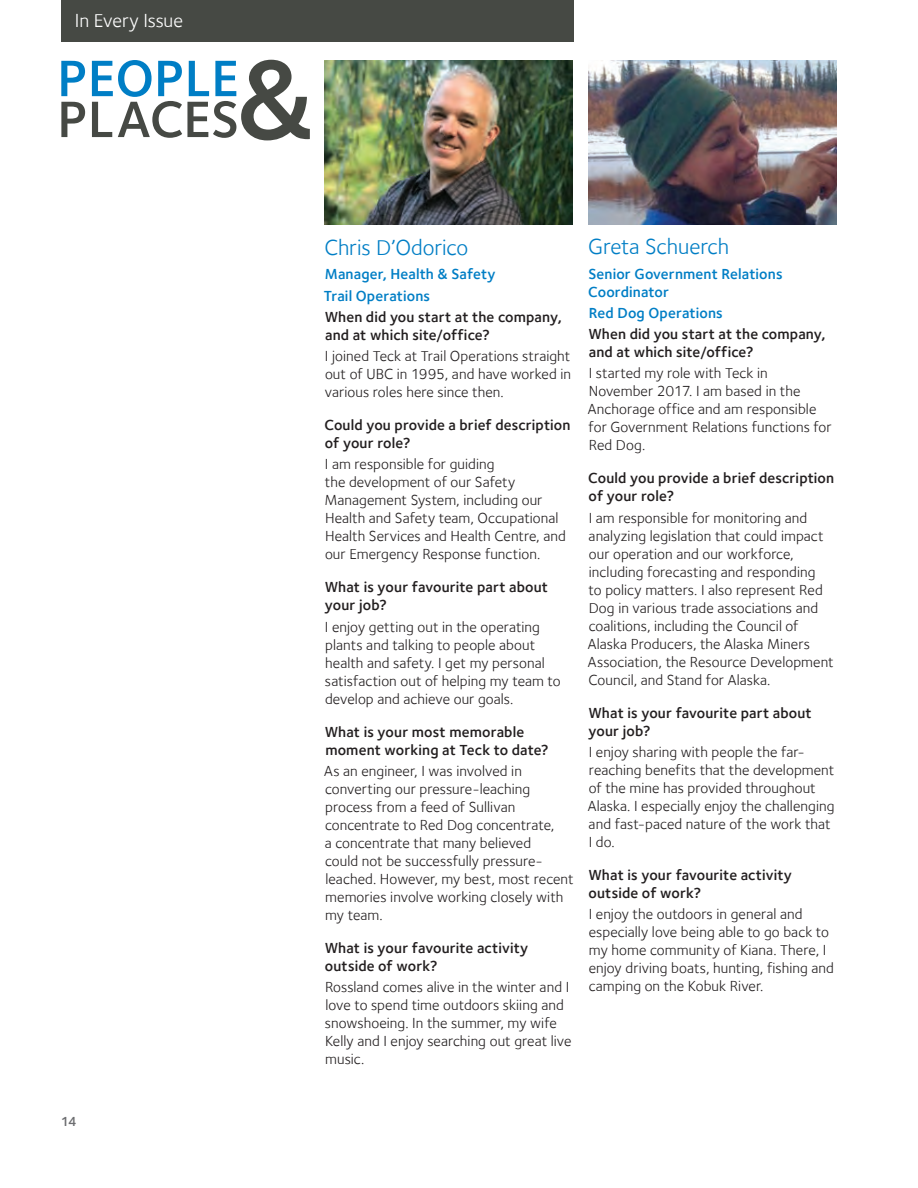
<style>
.page{position:relative;width:918px;height:1188px;background:#fff}
.page>*{position:absolute;margin:0;border:0;box-sizing:border-box;transform-origin:0 0}
.t1{font:22.5px "Foundry Sterling";letter-spacing:-.005em;color:#007ec5}
.t2{font:19.5px "Foundry Sterling";letter-spacing:-.01em;color:#fff}
.t3{font:15px/18px "Foundry Sterling";letter-spacing:.005em;color:#231f20}
.t4{font:600 15px/18px "Foundry Sterling";letter-spacing:.01em;color:#231f20}
.t5{font:600 15px/18px "Foundry Sterling";letter-spacing:.01em;color:#007ec5}
.t6{font:600 13.5px "Foundry Sterling";color:#6c6d70}
</style>
<div class="page">
<div style="left:61px;top:0;width:512px;height:42px;background:#464944"></div>
<svg style="left:61px;top:61px;width:24px;height:35px"></svg>
<svg style="left:61px;top:102px;width:24px;height:35px"></svg>
<svg style="left:92px;top:60px;width:217px;height:80px"></svg>
<img style="left:325px;top:61px;width:248px;height:164px">
<img style="left:588px;top:61px;width:248px;height:164px">
<h2 class="t2" style="left:75px;top:9px;width:110px">In Every Issue</h2>
<p class="t6" style="left:61px;top:1113px;width:18px">14</p>
<h1 class="t1" style="left:324px;top:234px;width:145px">Chris D’Odorico</h1>
<p class="t5" style="left:324px;top:264px;width:173px;line-height:21.3px">Manager, Health &amp; Safety<br>Trail Operations</p>
<p class="t4" style="left:325px;top:308px;width:239px">When did you start at the company, and at which site/office?</p>
<p class="t3" style="left:325px;top:347px;width:248px;text-align:justify">I joined Teck at Trail Operations straight out of UBC in 1995, and have worked in various roles here since then.</p>
<p class="t4" style="left:325px;top:416px;width:247px">Could you provide a brief description of your role?</p>
<p class="t3" style="left:325px;top:455px;width:243px">I am responsible for guiding<br>the development of our Safety Management System, including our Health and Safety team, Occupational Health Services and Health Centre, and our Emergency Response function.</p>
<p class="t4" style="left:325px;top:578px;width:225px">What is your favourite part about your job?</p>
<p class="t3" style="left:325px;top:618px;width:237px">I enjoy getting out in the operating plants and talking to people about health and safety. I get my personal satisfaction out of helping my team to develop and achieve our goals.</p>
<p class="t4" style="left:325px;top:722px;width:226px">What is your most memorable moment working at Teck to date?</p>
<p class="t3" style="left:324px;top:762px;width:251px">As an engineer, I was involved in converting our pressure-leaching process from a feed of Sullivan concentrate to Red Dog concentrate,<br>a concentrate that many believed<br>could not be successfully pressure&shy;leached. However, my best, most recent memories involve working closely with my team.</p>
<p class="t4" style="left:325px;top:939px;width:205px">What is your favourite activity outside of work?</p>
<p class="t3" style="left:325px;top:978px;width:248px">Rossland comes alive in the winter and I love to spend time outdoors skiing and snowshoeing. In the summer, my wife<br>Kelly and I enjoy searching out great live music.</p>
<h1 class="t1" style="left:588px;top:233px;width:142px">Greta Schuerch</h1>
<p class="t5" style="left:588px;top:264px;width:196px">Senior Government Relations<br>Coordinator</p>
<p class="t5" style="left:589px;top:304px;width:135px">Red Dog Operations</p>
<p class="t4" style="left:588px;top:325px;width:239px">When did you start at the company, and at which site/office?</p>
<p class="t3" style="left:588px;top:364px;width:245px">I started my role with Teck in<br>November 2017. I am based in the<br>Anchorage office and am responsible for Government Relations functions for<br>Red Dog.</p>
<p class="t4" style="left:588px;top:469px;width:247px">Could you provide a brief description of your role?</p>
<p class="t3" style="left:588px;top:508px;width:247px">I am responsible for monitoring and analyzing legislation that could impact our operation and our workforce, including forecasting and responding<br>to policy matters. I also represent Red Dog in various trade associations and coalitions, including the Council of Alaska Producers, the Alaska Miners Association, the Resource Development Council, and Stand for Alaska.</p>
<p class="t4" style="left:588px;top:703px;width:225px">What is your favourite part about your job?</p>
<p class="t3" style="left:588px;top:743px;width:248px">I enjoy sharing with people the far&shy;reaching benefits that the development of the mine has provided throughout<br>Alaska. I especially enjoy the challenging and fast-paced nature of the work that<br>I do.</p>
<p class="t4" style="left:588px;top:866px;width:205px">What is your favourite activity outside of work?</p>
<p class="t3" style="left:589px;top:905px;width:247px">I enjoy the outdoors in general and especially love being able to go back to my home community of Kiana. There, I enjoy driving boats, hunting, fishing and camping on the Kobuk River.</p>
</div>
